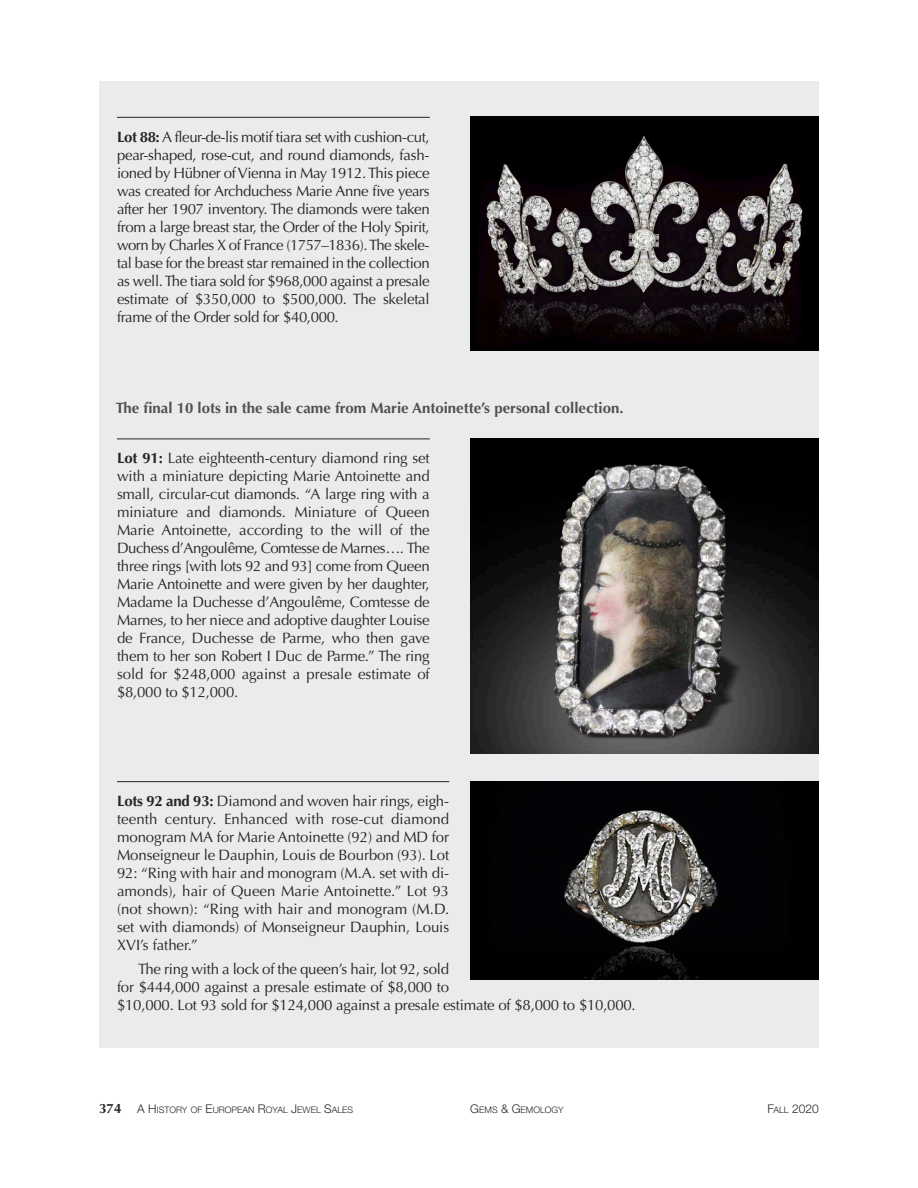
<style>
.page{position:relative;width:918px;height:1188px;background:#fff}
.page>*{position:absolute;margin:0;border:0;box-sizing:border-box;transform-origin:0 0}
.t1{font:15px/18px "Optima LT Std";letter-spacing:-.015em;color:#252525;text-align:justify}
.t2{font:700 15px "Optima LT Std";color:#515051}
.t3{font:700 13.5px "Optima LT Std";color:#252525}
.t4{font:300 12px "Helvetica Neue LT Std";color:#252525}
.t5{font:300 9px "Helvetica Neue LT Std";color:#252525}
.s1{font-weight:700}
.s2{font-size:12px}
.s3{font-size:9px}
</style>
<div class="page">
<div style="left:99px;top:81px;width:720px;height:966px;background:#e9ebec"></div>
<hr style="left:117px;top:117px;width:313px;height:1px;background:#252525">
<img style="left:470px;top:117px;width:349px;height:233px">
<hr style="left:117px;top:439px;width:313px;height:1px;background:#252525">
<img style="left:470px;top:439px;width:349px;height:314px">
<hr style="left:117px;top:781px;width:332px;height:1px;background:#252525">
<img style="left:470px;top:781px;width:349px;height:199px">
<p class="t1" style="left:117px;top:129px;width:314px"><span class="s1">Lot 88:</span> A fleur-de-lis motif tiara set with cushion-cut, pear-shaped, rose-cut, and round diamonds, fash&shy;ioned by Hübner of Vienna in May 1912. This piece was created for Archduchess Marie Anne five years after her 1907 inventory. The diamonds were taken from a large breast star, the Order of the Holy Spirit, worn by Charles X of France (1757–1836). The skele&shy;tal base for the breast star remained in the collection as well. The tiara sold for $968,000 against a presale estimate of $350,000 to $500,000. The skeletal frame of the Order sold for $40,000.</p>
<p class="t2" style="left:116px;top:401px;width:509px">The final 10 lots in the sale came from Marie Antoinette’s personal collection.</p>
<p class="t1" style="left:117px;top:451px;width:314px"><span class="s1">Lot 91:</span> Late eighteenth-century diamond ring set with a miniature depicting Marie Antoinette and small, circular-cut diamonds. “A large ring with a miniature and diamonds. Miniature of Queen Marie Antoinette, according to the will of the Duchess d’Angoulême, Comtesse de Marnes…. The three rings [with lots 92 and 93] come from Queen Marie Antoinette and were given by her daughter, Madame la Duchesse d’Angoulême, Comtesse de Marnes, to her niece and adoptive daughter Louise de France, Duchesse de Parme, who then gave them to her son Robert I Duc de Parme.” The ring sold for $248,000 against a presale estimate of $8,000 to $12,000.</p>
<p class="t1" style="left:117px;top:793px;width:334px"><span class="s1">Lots 92 and 93:</span> Diamond and woven hair rings, eigh&shy;teenth century. Enhanced with rose-cut diamond monogram MA for Marie Antoinette (92) and MD for Monseigneur le Dauphin, Louis de Bourbon (93). Lot 92: “Ring with hair and monogram (M.A. set with di&shy;amonds), hair of Queen Marie Antoinette.” Lot 93 (not shown): “Ring with hair and monogram (M.D. set with diamonds) of Monseigneur Dauphin, Louis XVI’s father.”</p>
<p class="t1" style="left:117px;top:961px;width:520px;text-align:left;text-indent:21px">The ring with a lock of the queen’s hair, lot 92, sold<br>for $444,000 against a presale estimate of $8,000 to<br>$10,000. Lot 93 sold for $124,000 against a presale estimate of $8,000 to $10,000.</p>
<p class="t3" style="left:99px;top:1102px;width:24px">374</p>
<p class="t5" style="left:137px;top:1104px;width:217px"><span class="s2">A H</span>ISTORY OF <span class="s2">E</span>UROPEAN <span class="s2">R</span>OYAL <span class="s2">J</span>EWEL <span class="s2">S</span>ALES</p>
<p class="t5" style="left:470px;top:1104px;width:95px"><span class="s2">G</span>EMS <span class="s2">&amp; G</span>EMOLOGY</p>
<p class="t4" style="left:767px;top:1101px;width:53px">F<span class="s3">ALL</span> 2020</p>
</div>
